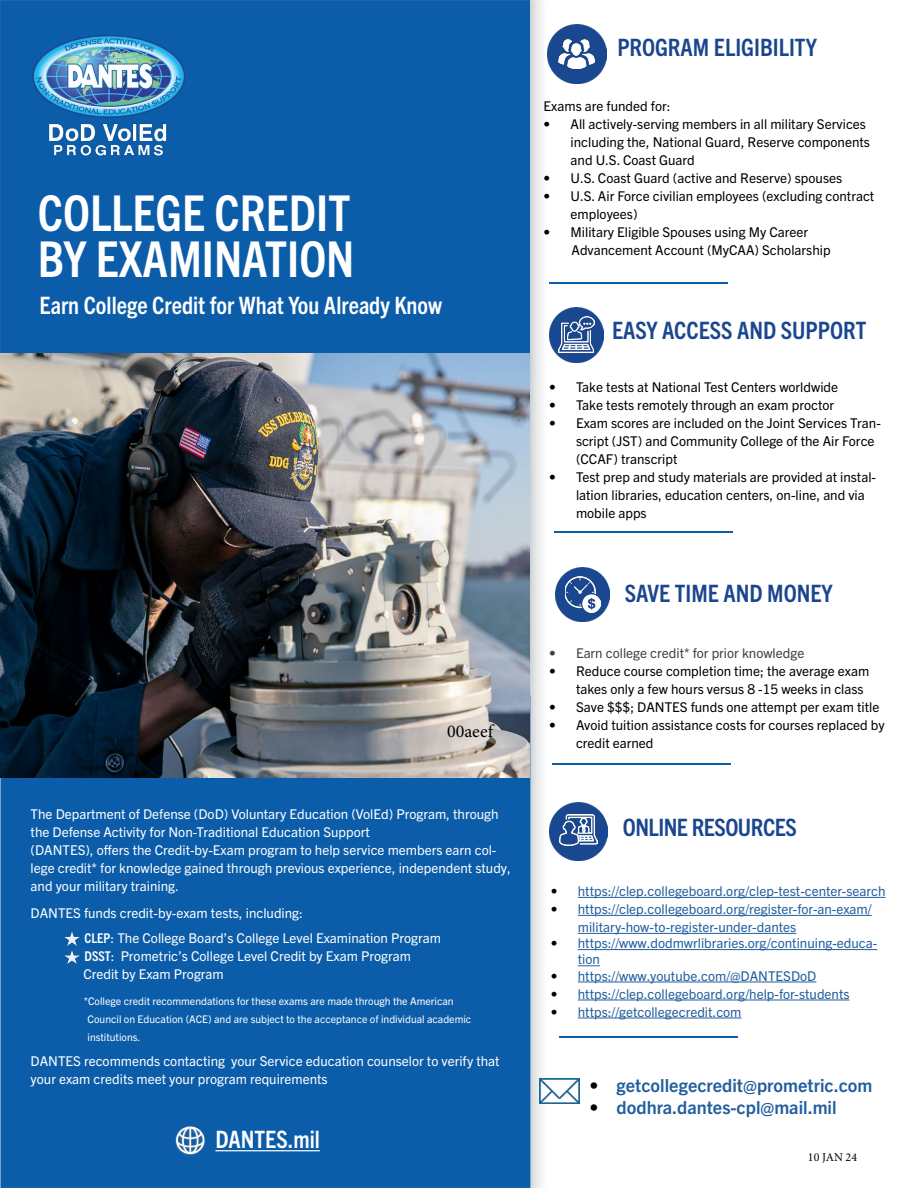
<style>
.page{position:relative;width:918px;height:1188px;background:#fff}
.page>*{position:absolute;margin:0;border:0;box-sizing:border-box;transform-origin:0 0}
.t1{font:700 condensed 49.5px "Trade Gothic Next LT Pro";color:#fff}
.t2{font:700 condensed 24px "Trade Gothic Next LT Pro";color:#1a468f}
.t3{font:700 condensed 24px "Trade Gothic Next LT Pro";color:#fff}
.t4{font:700 condensed 24px "Trade Gothic Next LT Pro";letter-spacing:-.02em;color:#1a468f}
.t5{font:700 18px "Trade Gothic Next LT Pro";color:#215e9e}
.t6{font:18px "Minion Pro";color:#000}
.t7{font:13.5px/18px "Trade Gothic Next LT Pro";color:#000}
.Paragraph_No_Hyphen{font:13.5px/18px "Trade Gothic Next LT Pro";color:#fff}
.t8{font:13.5px/18px "Trade Gothic Next LT Pro";color:#215e9e}
.t9{font:13.5px "Trade Gothic Next LT Pro";color:#453e39}
.t10{font:12px "Minion Pro";color:#000}
.t11{font:10.5px/18px "Trade Gothic Next LT Pro";color:#fff}
.s1{font-weight:700;font-stretch:condensed}
.s2{color:#000}
</style>
<div class="page">
<img style="left:0;top:0;width:844px;height:1188px">
<img style="left:26px;top:29px;width:166px;height:131px">
<img style="left:0;top:353px;width:529px;height:425px">
<hr style="left:553px;top:763px;width:178px;height:2px;background:#0b5eaa">
<img style="left:556px;top:567px;width:54px;height:55px">
<img style="left:565px;top:577px;width:36px;height:36px">
<hr style="left:554px;top:531px;width:179px;height:2px;background:#0b5eaa">
<img style="left:549px;top:308px;width:55px;height:54px">
<img style="left:558px;top:316px;width:36px;height:36px">
<hr style="left:578px;top:897px;width:308px;height:1px;background:#215e9e">
<hr style="left:578px;top:915px;width:294px;height:1px;background:#215e9e">
<hr style="left:578px;top:933px;width:218px;height:1px;background:#215e9e">
<hr style="left:578px;top:949px;width:299px;height:1px;background:#215e9e">
<svg style="left:578px;top:965px;width:22px;height:1px"></svg>
<hr style="left:578px;top:982px;width:238px;height:1px;background:#215e9e">
<hr style="left:578px;top:1000px;width:272px;height:1px;background:#215e9e">
<hr style="left:578px;top:1018px;width:164px;height:1px;background:#215e9e">
<img style="left:550px;top:803px;width:58px;height:57px">
<img style="left:560px;top:815px;width:38px;height:31px">
<hr style="left:549px;top:283px;width:178px;height:1px;background:#0b5eaa">
<img style="left:547px;top:24px;width:60px;height:60px">
<img style="left:559px;top:40px;width:36px;height:28px">
<img style="left:65px;top:932px;width:14px;height:13px">
<img style="left:65px;top:950px;width:14px;height:14px">
<hr style="left:215px;top:1150px;width:105px;height:1px;background:#fff">
<img style="left:174px;top:1124px;width:32px;height:33px">
<img style="left:540px;top:1078px;width:39px;height:25px">
<hr style="left:560px;top:1036px;width:178px;height:2px;background:#0b5eaa">
<p class="t1" style="left:38px;top:179px;width:314px">COLLEGE CREDIT</p>
<p class="t1" style="left:38px;top:226px;width:318px">BY EXAMINATION</p>
<p class="t3" style="left:40px;top:289px;width:404px">Earn College Credit for What You Already Know</p>
<p class="t6" style="left:447px;top:719px;width:47px">00aeef</p>
<p class="Paragraph_No_Hyphen" style="left:31px;top:804px;width:469px">The Department of Defense (DoD) Voluntary Education (VolEd) Program, through the Defense Activity for Non-Traditional Education Support</p>
<p class="Paragraph_No_Hyphen" style="left:31px;top:840px;width:482px">(DANTES), offers the Credit-by-Exam program to help service members earn col&shy;lege credit* for knowledge gained through previous experience, independent study, and your military training.</p>
<p class="Paragraph_No_Hyphen" style="left:31px;top:903px;width:274px">DANTES funds credit-by-exam tests, including:</p>
<p class="Paragraph_No_Hyphen" style="left:85px;top:928px;width:358px"><span class="s1">CLEP</span>: The College Board’s College Level Examination Program</p>
<p class="Paragraph_No_Hyphen" style="left:85px;top:946px;width:328px"><span class="s1">DSST</span>: Prometric’s College Level Credit by Exam Program</p>
<p class="Paragraph_No_Hyphen" style="left:83px;top:964px;width:142px">Credit by Exam Program</p>
<p class="t11" style="left:84px;top:991px;width:371px">*College credit recommendations for these exams are made through the American</p>
<p class="t11" style="left:87px;top:1009px;width:385px">Council on Education (ACE) and are subject to the acceptance of individual academic institutions.</p>
<p class="Paragraph_No_Hyphen" style="left:31px;top:1051px;width:471px">DANTES recommends contacting your Service education counselor to verify that your exam credits meet your program requirements</p>
<p class="t3" style="left:215px;top:1123px;width:106px">DANTES.mil</p>
<p class="t2" style="left:617px;top:31px;width:201px">PROGRAM ELIGIBILITY</p>
<p class="t7" style="left:544px;top:96px;width:128px">Exams are funded for:</p>
<p class="t7" style="left:571px;top:114px;width:301px;text-indent:-27px">• All actively-serving members in all military Services including the, National Guard, Reserve components and U.S. Coast Guard</p>
<p class="t7" style="left:544px;top:168px;width:300px">• U.S. Coast Guard (active and Reserve) spouses</p>
<p class="t7" style="left:571px;top:186px;width:305px;text-indent:-27px">• U.S. Air Force civilian employees (excluding contract employees)</p>
<p class="t7" style="left:544px;top:222px;width:266px">• Military Eligible Spouses using My Career</p>
<p class="t7" style="left:572px;top:240px;width:261px">Advancement Account (MyCAA) Scholarship</p>
<p class="t2" style="left:612px;top:314px;width:256px">EASY ACCESS AND SUPPORT</p>
<p class="t7" style="left:549px;top:377px;width:291px">• Take tests at National Test Centers worldwide</p>
<p class="t7" style="left:549px;top:395px;width:287px">• Take tests remotely through an exam proctor</p>
<p class="t7" style="left:576px;top:413px;width:306px;text-indent:-27px">• Exam scores are included on the Joint Services Tran&shy;script (JST) and Community College of the Air Force (CCAF) transcript</p>
<p class="t7" style="left:576px;top:467px;width:302px;text-indent:-27px">• Test prep and study materials are provided at instal&shy;lation libraries, education centers, on-line, and via mobile apps</p>
<p class="t2" style="left:625px;top:577px;width:209px">SAVE TIME AND MONEY</p>
<p class="t9" style="left:549px;top:644px;width:257px">• Earn college credit* for prior knowledge</p>
<p class="t7" style="left:576px;top:662px;width:295px;text-indent:-27px">• Reduce course completion time; the average exam takes only a few hours versus 8 -15 weeks in class</p>
<p class="t7" style="left:549px;top:698px;width:332px">• Save $$$; DANTES funds one attempt per exam title</p>
<p class="t7" style="left:576px;top:716px;width:310px;text-indent:-27px">• Avoid tuition assistance costs for courses replaced by credit earned</p>
<p class="t4" style="left:623px;top:811px;width:176px">ONLINE RESOURCES</p>
<p class="t8" style="left:551px;top:881px;width:336px"><span class="s2">•</span> https://clep.collegeboard.org/clep-test-center-search</p>
<p class="t8" style="left:578px;top:899px;width:295px;text-indent:-27px"><span class="s2">•</span> https://clep.collegeboard.org/register-for-an-exam/ military-how-to-register-under-dantes</p>
<p class="t8" style="left:578px;top:934px;width:301px;line-height:16.2px;text-indent:-27px"><span class="s2">•</span> https://www.dodmwrlibraries.org/continuing-educa&shy;tion</p>
<p class="t8" style="left:551px;top:966px;width:267px"><span class="s2">•</span> https://www.youtube.com/@DANTESDoD</p>
<p class="t8" style="left:551px;top:984px;width:300px"><span class="s2">•</span> https://clep.collegeboard.org/help-for-students</p>
<p class="t8" style="left:551px;top:1002px;width:192px"><span class="s2">•</span> https://getcollegecredit.com</p>
<p class="t5" style="left:590px;top:1073px;width:284px"><span class="s2">•</span> getcollegecredit@prometric.com</p>
<p class="t5" style="left:590px;top:1095px;width:249px"><span class="s2">•</span> dodhra.dantes-cpl@mail.mil</p>
<p class="t10" style="left:808px;top:1149px;width:51px">10 JAN 24</p>
</div>
